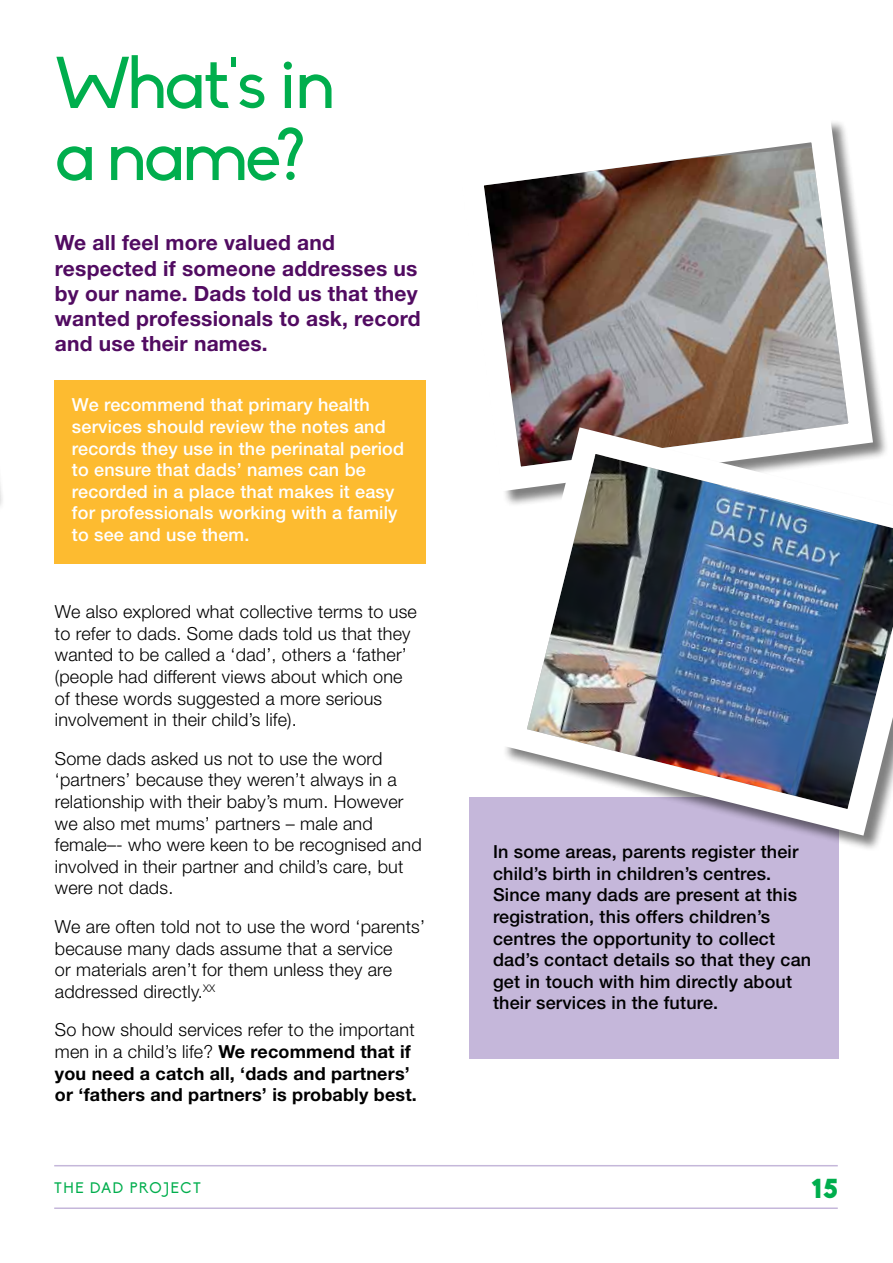
<style>
.page{position:relative;width:893px;height:1263px;background:#fff}
.page>*{position:absolute;margin:0;border:0;box-sizing:border-box;transform-origin:0 0}
.t1{font:72px/72px "Biko";letter-spacing:-.03em;color:#00ae4d}
.t2{font:900 27px "Biko";color:#00ae4d}
.t3{font:700 21px/25.2px "Helvetica Neue";letter-spacing:.01em;color:#510b61}
.t4{font:300 18px/21.6px "Helvetica Neue";letter-spacing:.01em;color:#000}
.t5{font:500 18px/21.6px "Helvetica Neue";letter-spacing:.01em;color:#000}
.t6{font:500 18px/21.6px "Helvetica Neue";letter-spacing:.01em;color:#fff}
.t7{font:700 18px/21.6px "Helvetica Neue";letter-spacing:.01em;color:#000}
.t8{font:15px "Biko";letter-spacing:.1em;color:#00ae4d}
.s1{font-weight:300}
</style>
<div class="page">
<div style="left:469px;top:797px;width:369px;height:262px;background:#c5b7da"></div>
<div style="left:54px;top:381px;width:372px;height:183px;background:#fdbb30"></div>
<hr style="left:54px;top:1165px;width:784px;height:1px;background:#c5b7da">
<hr style="left:54px;top:1207px;width:784px;height:2px;background:#c5b7da">
<svg style="left:0;top:483px;width:1px;height:23px"></svg>
<svg style="left:484px;top:122px;width:398px;height:292px"></svg>
<img style="left:505px;top:414px;width:388px;height:435px">
<h1 class="t1" style="left:55px;top:49px;width:281px">What's in a name?</h1>
<p class="t3" style="left:55px;top:230px;width:367px">We all feel more valued and respected if someone addresses us by our name. Dads told us that they wanted professionals to ask, record and use their names.</p>
<p class="t6" style="left:72px;top:394px;width:334px">We recommend that primary health services should review the notes and records they use in the perinatal period to ensure that dads’ names can be recorded in a place that makes it easy for professionals working with a family to see and use them.</p>
<p class="t4" style="left:55px;top:601px;width:364px">We also explored what collective terms to use to refer to dads. Some dads told us that they wanted to be called a ‘dad’, others a ‘father’ (people had different views about which one of these words suggested a more serious involvement in their child’s life).</p>
<p class="t4" style="left:55px;top:747px;width:368px">Some dads asked us not to use the word ‘partners’ because they weren’t always in a relationship with their baby’s mum. However we also met mums’ partners – male and female–- who were keen to be recognised and involved in their partner and child’s care, but were not dads.</p>
<p class="t4" style="left:55px;top:915px;width:372px">We are often told not to use the word ‘parents’ because many dads assume that a service<br>or materials aren’t for them unless they are addressed directly.<sup>xx</sup></p>
<p class="t7" style="left:55px;top:1019px;width:363px"><span class="s1">So how should services refer to the important men in a child’s life?</span> We recommend that if you need a catch all, ‘dads and partners’ or ‘fathers and partners’ is probably best.</p>
<p class="t5" style="left:493px;top:841px;width:320px">In some areas, parents register their child’s birth in children’s centres.<br>Since many dads are present at this registration, this offers children’s centres the opportunity to collect dad’s contact details so that they can get in touch with him directly about their services in the future.</p>
<p class="t8" style="left:54px;top:1180px;width:148px">THE DAD PROJECT</p>
<h2 class="t2" style="left:811px;top:1172px;width:28px">15</h2>
</div>
